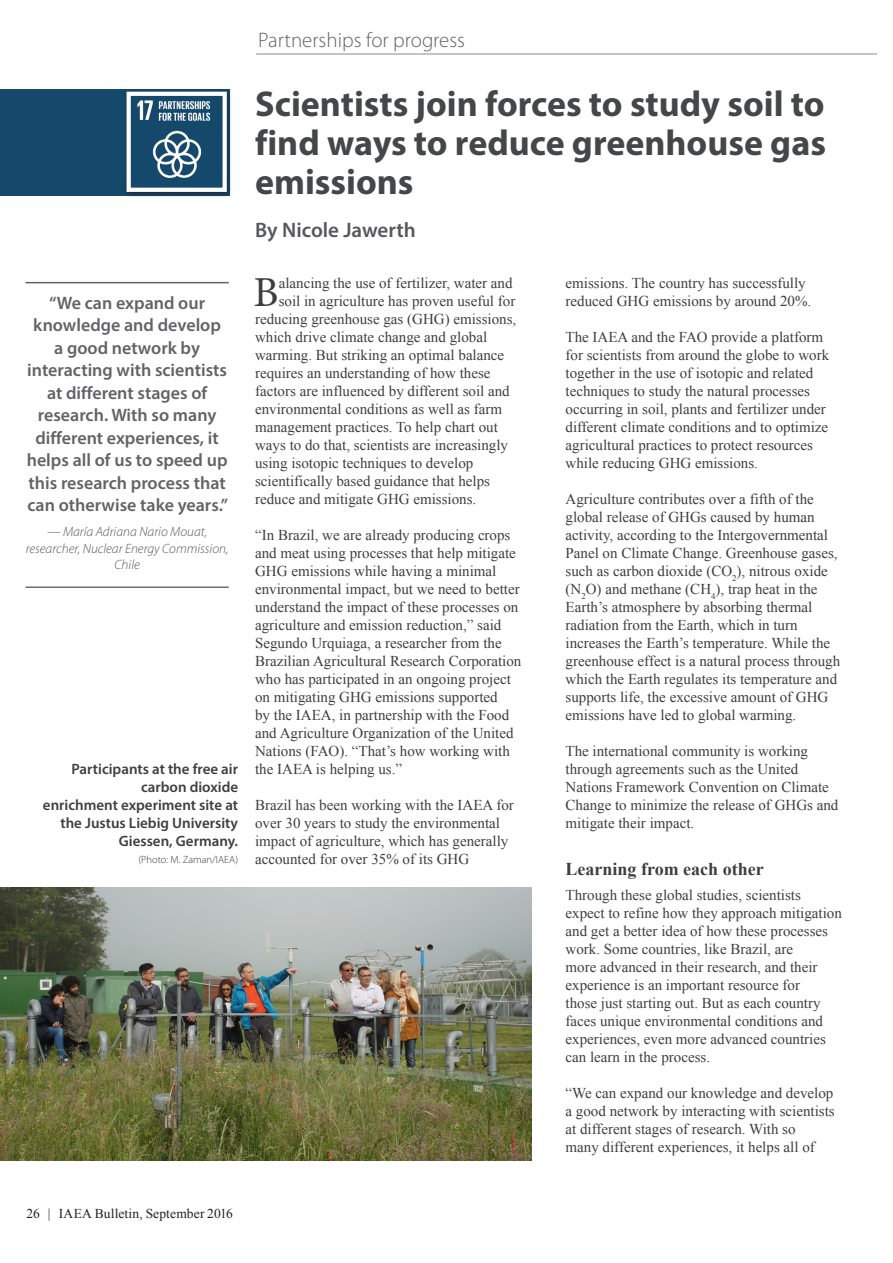
<style>
.page{position:relative;width:893px;height:1263px;background:#fff}
.page>*{position:absolute;margin:0;border:0;box-sizing:border-box;transform-origin:0 0}
.Frist_Para{font:42.75px "Minion Pro";color:#3e3e3f}
.Story_Title{font:700 36px/39px "Myriad Pro";color:#454647;text-align:justify}
.Theme_Header_-_story{font:300 21px "Myriad Pro";color:#636366}
.Author-top{font:600 21px "Myriad Pro";color:#57585a}
.Pullout_Quote{font:600 18px/22.5px "Myriad Pro";color:#636366;text-align:center}
.Paragraph_Heading_01{font:700 18px "Times New Roman";color:#3e3e3f}
.Body_Text{font:15px/18px "Times New Roman";color:#3e3e3f}
.Frist_Para-2{font:15px "Times New Roman";color:#3e3e3f}
.Body_Text_-_no_space{font:15px/18px "Times New Roman";color:#3e3e3f}
.Photo_caption{font:600 15px/18px "Myriad Pro";color:#3e3e3f;text-align:right}
.Pullout_Quote_-_Name{font:italic 300 13.5px/16.5px "Myriad Pro";color:#57585a;text-align:center}
.t1{font:13.5px "Times New Roman";letter-spacing:.01em;color:#231f20}
.Photo_credit{font:300 10.5px "Myriad Pro";color:#3e3e3f}
</style>
<div class="page">
<hr style="left:256px;top:54px;width:621px;height:1px;background:#636366">
<hr style="left:26px;top:282px;width:203px;height:1px;background:#636366">
<hr style="left:26px;top:586px;width:203px;height:2px;background:#6c6d70">
<img style="left:0;top:887px;width:531px;height:274px">
<div style="left:0;top:89px;width:230px;height:107px;background:#14496b"></div>
<div style="left:123px;top:88px;width:110px;height:110px;background:#231f20;opacity:.75"></div>
<img style="left:132px;top:97px;width:90px;height:90px">
<div style="left:127px;top:92px;width:100px;height:100px;border:4px solid #fff"></div>
<p class="Pullout_Quote" style="left:27px;top:291px;width:203px">“We can expand our knowledge and develop<br>a good network by interacting with scientists at different stages of research. With so many different experiences, it helps all of us to speed up this research process that can otherwise take years.”</p>
<p class="Pullout_Quote_-_Name" style="left:26px;top:524px;width:204px">— María Adriana Nario Mouat, researcher, Nuclear Energy Commission,<br>Chile</p>
<p class="Photo_caption" style="left:43px;top:760px;width:197px">Participants at the free air carbon dioxide<br>enrichment experiment site at the Justus Liebig University<br>Giessen, Germany.</p>
<p class="Photo_credit" style="left:138px;top:853px;width:101px">(Photo: M. Zaman/IAEA)</p>
<p class="Theme_Header_-_story" style="left:258px;top:27px;width:208px">Partnerships for progress</p>
<p class="Story_Title" style="left:255px;top:83px;width:572px">Scientists join forces to study soil to find ways to reduce greenhouse gas emissions</p>
<p class="Author-top" style="left:255px;top:216px;width:162px">By Nicole Jawerth</p>
<p class="Frist_Para" style="left:254px;top:264px;width:27px">B</p>
<p class="Frist_Para-2" style="left:279px;top:273px;width:235px">alancing the use of fertilizer, water and</p>
<p class="Frist_Para-2" style="left:279px;top:291px;width:238px">soil in agriculture has proven useful for</p>
<p class="Frist_Para-2" style="left:255px;top:309px;width:263px">reducing greenhouse gas (GHG) emissions,</p>
<p class="Frist_Para-2" style="left:255px;top:327px;width:234px">which drive climate change and global</p>
<p class="Frist_Para-2" style="left:255px;top:345px;width:251px">warming. But striking an optimal balance</p>
<p class="Frist_Para-2" style="left:255px;top:363px;width:237px">requires an understanding of how these</p>
<p class="Frist_Para-2" style="left:255px;top:381px;width:256px">factors are influenced by different soil and</p>
<p class="Frist_Para-2" style="left:255px;top:399px;width:249px">environmental conditions as well as farm</p>
<p class="Frist_Para-2" style="left:255px;top:417px;width:244px">management practices. To help chart out</p>
<p class="Frist_Para-2" style="left:255px;top:435px;width:254px">ways to do that, scientists are increasingly</p>
<p class="Frist_Para-2" style="left:255px;top:453px;width:220px">using isotopic techniques to develop</p>
<p class="Frist_Para-2" style="left:255px;top:471px;width:236px">scientifically based guidance that helps</p>
<p class="Frist_Para-2" style="left:255px;top:489px;width:223px">reduce and mitigate GHG emissions.</p>
<p class="Body_Text" style="left:255px;top:526px;width:268px">“In Brazil, we are already producing crops and meat using processes that help mitigate GHG emissions while having a minimal environmental impact, but we need to better understand the impact of these processes on agriculture and emission reduction,” said Segundo Urquiaga, a researcher from the Brazilian Agricultural Research Corporation who has participated in an ongoing project on mitigating GHG emissions supported<br>by the IAEA, in partnership with the Food and Agriculture Organization of the United Nations (FAO). “That’s how working with the IAEA is helping us.”</p>
<p class="Body_Text" style="left:255px;top:796px;width:260px">Brazil has been working with the IAEA for over 30 years to study the environmental impact of agriculture, which has generally accounted for over 35% of its GHG</p>
<p class="Body_Text" style="left:566px;top:274px;width:247px">emissions. The country has successfully reduced GHG emissions by around 20%.</p>
<p class="Body_Text" style="left:566px;top:328px;width:265px">The IAEA and the FAO provide a platform for scientists from around the globe to work together in the use of isotopic and related techniques to study the natural processes occurring in soil, plants and fertilizer under different climate conditions and to optimize agricultural practices to protect resources while reducing GHG emissions.</p>
<p class="Body_Text" style="left:566px;top:490px;width:276px">Agriculture contributes over a fifth of the global release of GHGs caused by human activity, according to the Intergovernmental Panel on Climate Change. Greenhouse gases, such as carbon dioxide (CO<sub>2</sub>), nitrous oxide (N<sub>2</sub>O) and methane (CH<sub>4</sub>), trap heat in the Earth’s atmosphere by absorbing thermal radiation from the Earth, which in turn increases the Earth’s temperature. While the greenhouse effect is a natural process through which the Earth regulates its temperature and supports life, the excessive amount of GHG emissions have led to global warming.</p>
<p class="Body_Text" style="left:566px;top:742px;width:274px">The international community is working through agreements such as the United Nations Framework Convention on Climate Change to minimize the release of GHGs and mitigate their impact.</p>
<p class="Paragraph_Heading_01" style="left:566px;top:856px;width:200px">Learning from each other</p>
<p class="Body_Text_-_no_space" style="left:566px;top:886px;width:278px">Through these global studies, scientists expect to refine how they approach mitigation and get a better idea of how these processes work. Some countries, like Brazil, are<br>more advanced in their research, and their experience is an important resource for<br>those just starting out. But as each country faces unique environmental conditions and experiences, even more advanced countries can learn in the process.</p>
<p class="Body_Text" style="left:566px;top:1084px;width:271px">“We can expand our knowledge and develop a good network by interacting with scientists at different stages of research. With so<br>many different experiences, it helps all of</p>
<p class="t1" style="left:26px;top:1205px;width:208px">26 | IAEA Bulletin, September 2016</p>
</div>
